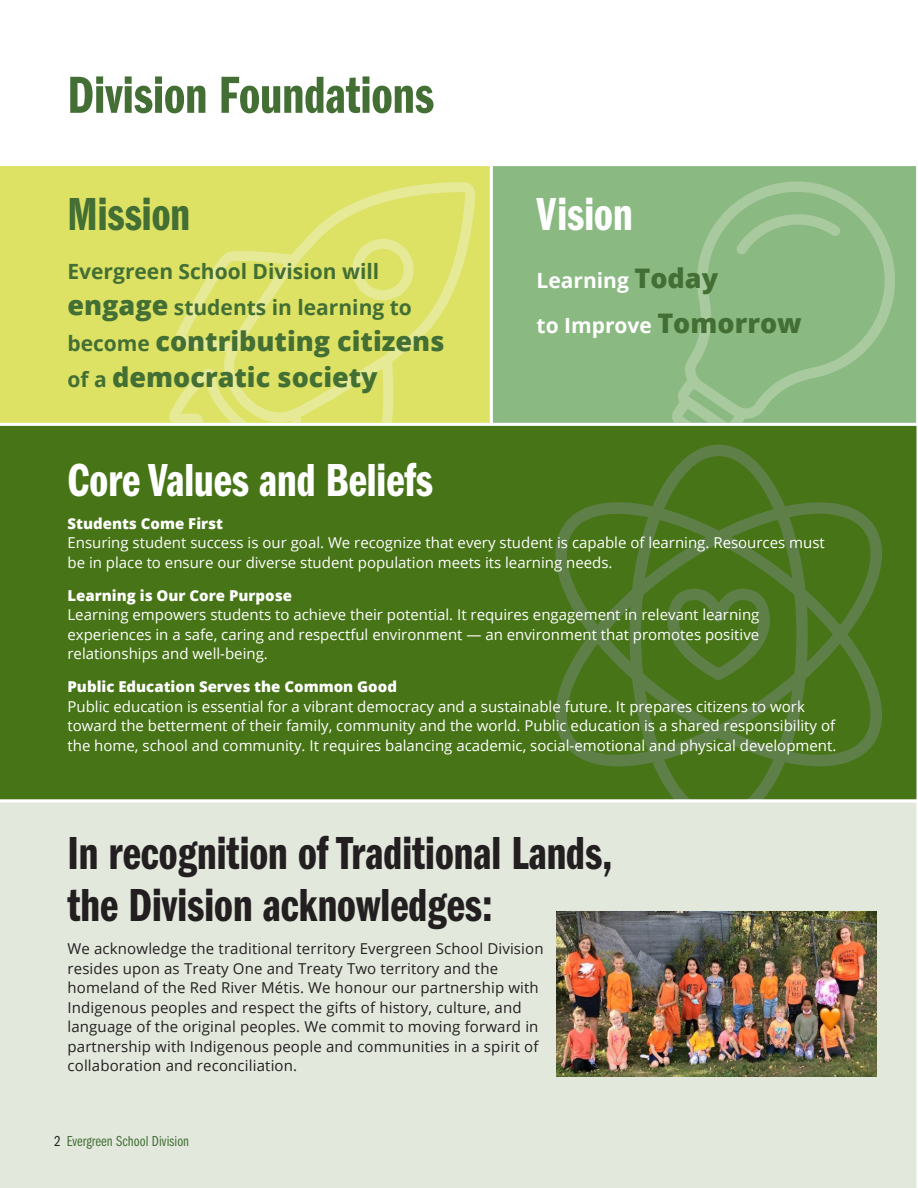
<style>
.page{position:relative;width:918px;height:1188px;background:#fff}
.page>*{position:absolute;margin:0;border:0;box-sizing:border-box;transform-origin:0 0}
.t1{font:54px "Franklin Gothic LT Pro Dm Cm";color:#436f34}
.Smaller_Subheader{font:48px/52.5px "Franklin Gothic LT Pro Dm Cm";color:#231f20}
.Smaller_Subheader-2{font:48px "Franklin Gothic LT Pro Dm Cm";color:#fff}
.Smaller_Subheader-3{font:48px "Franklin Gothic LT Pro Dm Cm";color:#436f34}
.Body_Bigger{font:800 27px/36px "Open Sans";color:#436f34}
.Body_Bigger-2{font:700 21px/36px "Open Sans";color:#436f34}
.Body_Bigger-3{font:700 21px/45px "Open Sans";color:#fff}
.Body{font:15px/19.5px "Open Sans";color:#fff}
.Body-2{font:15px/19.5px "Open Sans";letter-spacing:.01em;color:#231f20}
.t2{font:15px "Franklin Gothic LT Pro Bk Cm";letter-spacing:.005em;color:#436f34}
.s1{font-weight:800;font-size:27px}
.s2{font-weight:700;font-size:21px}
.s3{font-weight:800;font-size:27px;color:#436f34}
.s4{font-weight:800}
.s5{color:#231f20}
</style>
<div class="page">
<div style="left:0;top:166px;width:490px;height:257px;background:#dde265"></div>
<svg style="left:169px;top:368px;width:7px;height:55px"></svg>
<svg style="left:176px;top:182px;width:299px;height:241px;background:#dee36d"></svg>
<div style="left:492px;top:166px;width:425px;height:257px;background:#8ab982"></div>
<svg style="left:671px;top:168px;width:238px;height:255px;background:#8ebb86"></svg>
<svg style="left:736px;top:204px;width:105px;height:51px;background:#91bc88"></svg>
<svg style="left:0;top:425px;width:917px;height:375px;background:#49751c"></svg>
<div style="left:0;top:802px;width:917px;height:386px;background:#e3e8dd"></div>
<img style="left:556px;top:912px;width:320px;height:165px">
<p class="t1" style="left:68px;top:65px;width:368px">Division Foundations</p>
<p class="Smaller_Subheader-3" style="left:68px;top:187px;width:124px">Mission</p>
<p class="Body_Bigger-2" style="left:68px;top:253px;width:346px">Evergreen School Division will <span class="s1">engage</span> students in learning to</p>
<p class="Body_Bigger" style="left:68px;top:322px;width:379px"><span class="s2">become</span> contributing citizens <span class="s2">of a</span> democratic society</p>
<p class="Smaller_Subheader-2" style="left:537px;top:187px;width:98px">Vision</p>
<p class="Body_Bigger-3" style="left:537px;top:257px;width:267px">Learning <span class="s3">Today<br></span>to Improve <span class="s3">Tomorrow</span></p>
<p class="Smaller_Subheader-2" style="left:68px;top:453px;width:367px">Core Values and Beliefs</p>
<p class="Body" style="left:68px;top:513px;width:759px"><span class="s4">Students Come First<br></span>Ensuring student success is our goal. We recognize that every student is capable of learning. Resources must be in place to ensure our diverse student population meets its learning needs.</p>
<p class="Body" style="left:68px;top:585px;width:694px"><span class="s4">Learning is Our Core Purpose<br></span>Learning empowers students to achieve their potential. It requires engagement in relevant learning experiences in a safe, caring and respectful environment — an environment that promotes positive relationships and well-being.</p>
<p class="Body" style="left:68px;top:677px;width:770px"><span class="s4">Public Education Serves the Common Good<br></span>Public education is essential for a vibrant democracy and a sustainable future. It prepares citizens to work toward the betterment of their family, community and the world. Public education is a shared responsibility of the home, school and community. It requires balancing academic, social-emotional and physical development.</p>
<p class="Smaller_Subheader" style="left:68px;top:828px;width:547px">In recognition of Traditional Lands, the Division acknowledges:</p>
<p class="Body-2" style="left:68px;top:939px;width:478px">We acknowledge the traditional territory Evergreen School Division resides upon as Treaty One and Treaty Two territory and the homeland of the Red River Métis. We honour our partnership with Indigenous peoples and respect the gifts of history, culture, and language of the original peoples. We commit to moving forward in partnership with Indigenous people and communities in a spirit of collaboration and reconciliation.</p>
<p class="t2" style="left:54px;top:1133px;width:137px"><span class="s5">2</span> Evergreen School Division</p>
</div>
